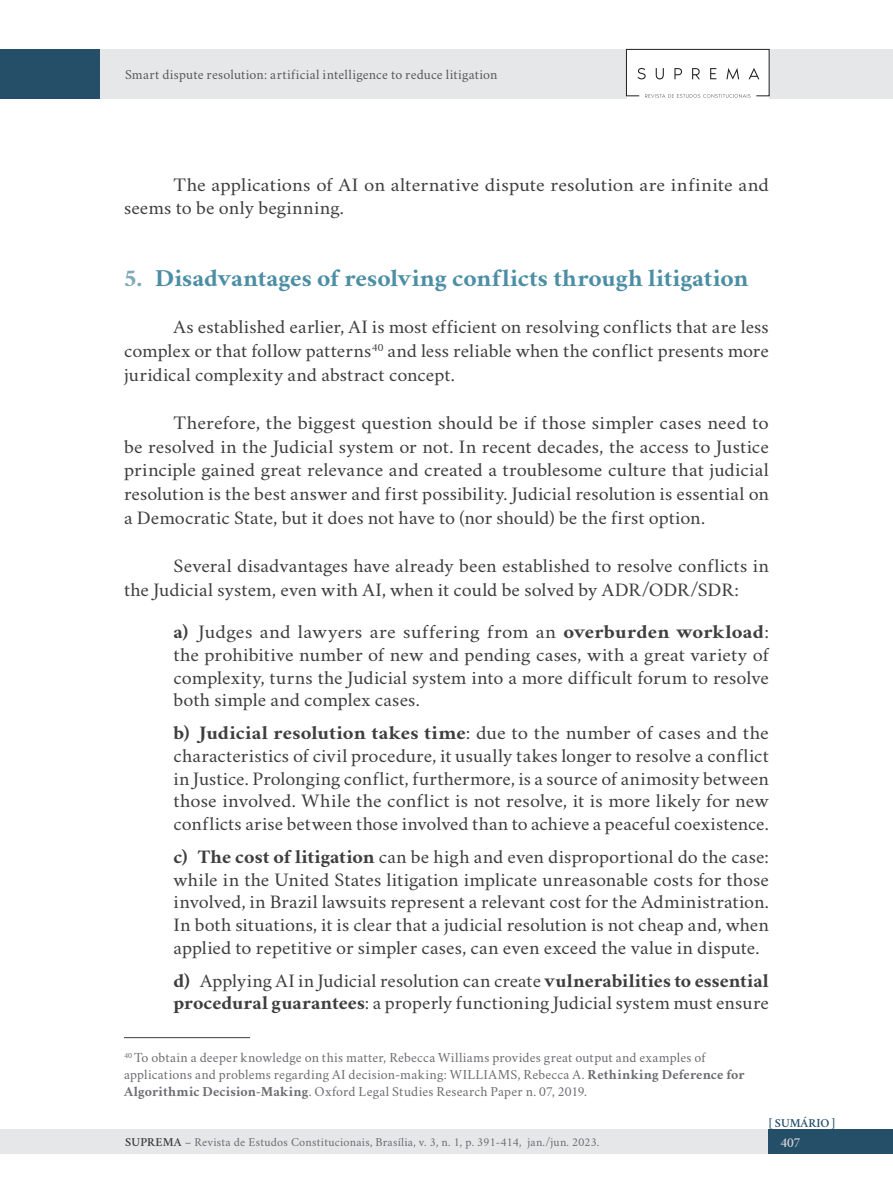
<style>
.page{position:relative;width:893px;height:1191px;background:#fff}
.page>*{position:absolute;margin:0;border:0;box-sizing:border-box;transform-origin:0 0}
.t1{font:700 24.5px "Crimson";color:#4c8ea4;scale:1.05 1}
.texto_corrido_pt{font:19.25px/22.8px "Crimson";color:#3e3e3f;text-align:justify;scale:1.08 1}
.texto_corrido_pt-2{font:19.25px/22.8px "Crimson";color:#3e3e3f;text-align:justify;scale:1.05 1}
.texto_corrido_pt-3{font:19.25px/22.8px "Crimson";color:#3e3e3f;scale:1.04 1}
.FOOTNOTE{font:14px/16.6px "Crimson";letter-spacing:.015em;color:#6c6d70}
.t2{font:14px "Crimson";letter-spacing:.015em;color:#57585a}
.t3{font:600 14px "Crimson";color:#d1d2d4}
.t4{font:12.25px "Crimson";letter-spacing:.02em;color:#6c6d70}
.t5{font:600 12.25px "Crimson";color:#254e69}
.s1{color:#7fa8b9}
.s2{font-weight:700}
.s3{font-weight:600;color:#3e3e3f}
</style>
<div class="page">
<div style="left:1px;top:49px;width:892px;height:50px;background:#e6e7e9"></div>
<div style="left:0;top:1129px;width:844px;height:25px;background:#e6e7e9"></div>
<div style="left:769px;top:1129px;width:124px;height:25px;background:#254e69"></div>
<div style="left:627px;top:50px;width:142px;height:49px;background:#fff"></div>
<svg style="left:626px;top:48px;width:144px;height:50px"></svg>
<div style="left:0;top:49px;width:100px;height:50px;background:#254e69"></div>
<hr style="left:124px;top:1037px;width:126px;height:1px;background:#3e3e3f">
<p class="t2" style="left:125px;top:64px;width:374px">Smart dispute resolution: artificial intelligence to reduce litigation</p>
<p class="texto_corrido_pt" style="left:124px;top:170px;width:599px;line-height:23.8px;text-indent:50px">The applications of AI on alternative dispute resolution are infinite and seems to be only beginning.</p>
<p class="t1" style="left:124px;top:259px;width:596px"><span class="s1">5.</span> Disadvantages of resolving conflicts through litigation</p>
<p class="texto_corrido_pt-2" style="left:124px;top:313px;width:616px;line-height:23.8px;text-indent:50px">As established earlier, AI is most efficient on resolving conflicts that are less complex or that follow patterns<sup>40</sup> and less reliable when the conflict presents more juridical complexity and abstract concept.</p>
<p class="texto_corrido_pt" style="left:124px;top:408px;width:599px;line-height:23.8px;text-indent:50px">Therefore, the biggest question should be if those simpler cases need to be resolved in the Judicial system or not. In recent decades, the access to Justice principle gained great relevance and created a troublesome culture that judicial resolution is the best answer and first possibility. Judicial resolution is essential on a Democratic State, but it does not have to (nor should) be the first option.</p>
<p class="texto_corrido_pt-2" style="left:124px;top:551px;width:616px;line-height:23.8px;text-indent:50px">Several disadvantages have already been established to resolve conflicts in the Judicial system, even with AI, when it could be solved by ADR/ODR/SDR:</p>
<p class="texto_corrido_pt" style="left:174px;top:618px;width:553px"><span class="s2">a)</span> Judges and lawyers are suffering from an <span class="s2">overburden workload</span>: the prohibitive number of new and pending cases, with a great variety of complexity, turns the Judicial system into a more difficult forum to resolve both simple and complex cases.</p>
<p class="texto_corrido_pt" style="left:174px;top:719px;width:553px"><span class="s2">b) Judicial resolution takes time</span>: due to the number of cases and the characteristics of civil procedure, it usually takes longer to resolve a conflict in Justice. Prolonging conflict, furthermore, is a source of animosity between those involved. While the conflict is not resolve, it is more likely for new conflicts arise between those involved than to achieve a peaceful coexistence.</p>
<p class="texto_corrido_pt-2" style="left:174px;top:842px;width:568px"><span class="s2">c) The cost of litigation</span> can be high and even disproportional do the case: while in the United States litigation implicate unreasonable costs for those involved, in Brazil lawsuits represent a relevant cost for the Administration.<br>In both situations, it is clear that a judicial resolution is not cheap and, when applied to repetitive or simpler cases, can even exceed the value in dispute.</p>
<p class="texto_corrido_pt-3" style="left:174px;top:966px;width:574px"><span class="s2">d)</span> Applying AI in Judicial resolution can create <span class="s2">vulnerabilities to essential procedural guarantees</span>: a properly functioning Judicial system must ensure</p>
<p class="FOOTNOTE" style="left:124px;top:1047px;width:622px"><sup>40</sup> To obtain a deeper knowledge on this matter, Rebecca Williams provides great output and examples of applications and problems regarding AI decision-making: WILLIAMS, Rebecca A. <span class="s2">Rethinking Deference for<br>Algorithmic Decision-Making</span>. Oxford Legal Studies Research Paper n. 07, 2019.</p>
<p class="t5" style="left:769px;top:1114px;width:68px">[ SUMÁRIO ]</p>
<p class="t4" style="left:125px;top:1132px;width:476px"><span class="s3">SUPREMA</span> – Revista de Estudos Constitucionais, Brasília, v. 3, n. 1, p. 391-414, jan./jun. 2023.</p>
<p class="t3" style="left:781px;top:1132px;width:21px">407</p>
</div>
